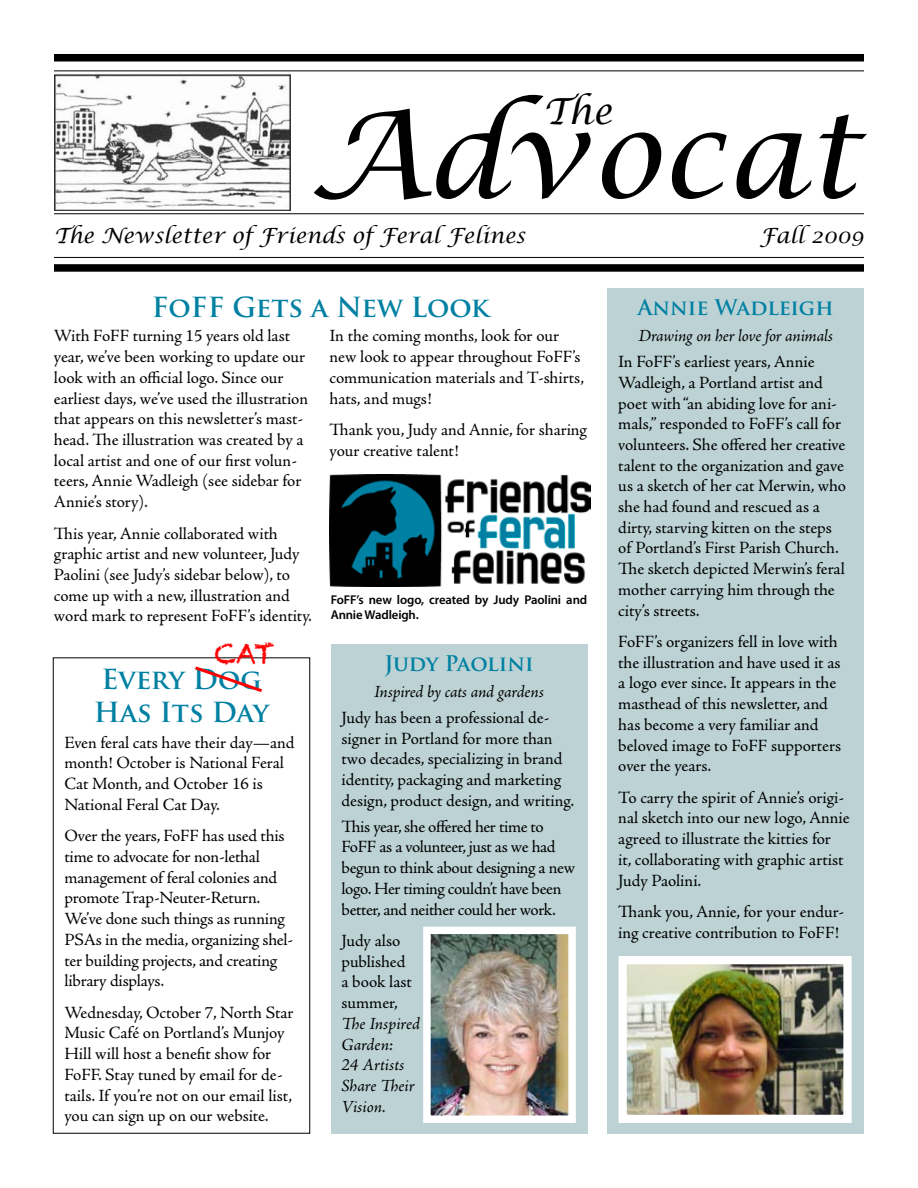
<style>
.page{position:relative;width:918px;height:1188px;background:#fff}
.page>*{position:absolute;margin:0;border:0;box-sizing:border-box;transform-origin:0 0}
.t1{font:italic 120px "Lucida Calligraphy";color:#000}
.t2{font:italic 36px "Lucida Calligraphy";color:#000}
.t3{font:700 27px/32.4px "Trajan Pro";color:#0080a2}
.t4{font:27px "Chalkduster";color:#f00}
.t5{font:italic 21px "Lucida Calligraphy";color:#000}
.t6{font:700 21px "Trajan Pro";color:#0080a2}
.t7{font:17.25px/20.7px "Adobe Jenson Pro";letter-spacing:-.005em;color:#000}
.t8{font:17.25px/20.7px "Adobe Jenson Pro";letter-spacing:-.025em;color:#000}
.t9{font:italic 17.25px/20.7px "Adobe Jenson Pro";letter-spacing:-.01em;color:#000}
.t10{font:600 12.75px/15.3px "Myriad Pro";letter-spacing:-.01em;color:#000}
</style>
<div class="page">
<div style="left:54px;top:54px;width:810px;height:8px;background:#000"></div>
<div style="left:54px;top:264px;width:810px;height:8px;background:#000"></div>
<hr style="left:54px;top:257px;width:810px;height:1px;background:#000">
<hr style="left:54px;top:70px;width:810px;height:1px;background:#000">
<hr style="left:54px;top:213px;width:810px;height:1px;background:#000">
<img style="left:54px;top:72px;width:237px;height:139px">
<div style="left:608px;top:288px;width:256px;height:846px;background:#bcd2d4"></div>
<img style="left:628px;top:965px;width:215px;height:149px">
<div style="left:619px;top:956px;width:233px;height:167px;border:8px solid #fff"></div>
<div style="left:331px;top:644px;width:256px;height:490px;background:#bcd2d4"></div>
<img style="left:432px;top:936px;width:135px;height:178px">
<div style="left:423px;top:927px;width:153px;height:196px;border:8px solid #fff"></div>
<svg style="left:195px;top:666px;width:67px;height:26px"></svg>
<img style="left:329px;top:475px;width:262px;height:112px">
<h2 class="t2" style="left:543px;top:90px;width:71px">The</h2>
<h1 class="t1" style="left:308px;top:83px;width:554px">Advocat</h1>
<p class="t5" style="left:760px;top:222px;width:106px">Fall 2009</p>
<p class="t5" style="left:54px;top:222px;width:473px">The Newsletter of Friends of Feral Felines</p>
<h3 class="t3" style="left:152px;top:292px;width:339px">FoFF Gets a New Look</h3>
<p class="t7" style="left:54px;top:326px;width:256px">With FoFF turning 15 years old last year, we’ve been working to update our look with an official logo. Since our earliest days, we’ve used the illustration that appears on this newsletter’s mast&shy;head. The illustration was created by a local artist and one of our first volun&shy;teers, Annie Wadleigh (see sidebar for Annie’s story).</p>
<p class="t7" style="left:54px;top:523px;width:260px">This year, Annie collaborated with graphic artist and new volunteer, Judy Paolini (see Judy’s sidebar below), to come up with a new, illustration and word mark to represent FoFF’s identity.</p>
<h3 class="t4" style="left:214px;top:638px;width:62px">CAT</h3>
<h3 class="t3" style="left:94px;top:664px;width:177px">Every Dog<br>Has Its Day</h3>
<p class="t7" style="left:64px;top:732px;width:232px">Even feral cats have their day—and month! October is National Feral<br>Cat Month, and October 16 is<br>National Feral Cat Day.</p>
<p class="t7" style="left:64px;top:826px;width:230px">Over the years, FoFF has used this time to advocate for non-lethal management of feral colonies and promote Trap-Neuter-Return.<br>We’ve done such things as running<br>PSAs in the media, organizing shel&shy;ter building projects, and creating library displays.</p>
<p class="t7" style="left:64px;top:1002px;width:231px">Wednesday, October 7, North Star<br>Music Café on Portland’s Munjoy<br>Hill will host a benefit show for<br>FoFF. Stay tuned by email for de&shy;tails. If you’re not on our email list, you can sign up on our website.</p>
<p class="t7" style="left:330px;top:326px;width:256px">In the coming months, look for our new look to appear throughout FoFF’s communication materials and T-shirts, hats, and mugs!</p>
<p class="t7" style="left:330px;top:420px;width:259px">Thank you, Judy and Annie, for sharing your creative talent!</p>
<p class="t10" style="left:331px;top:592px;width:258px">FoFF’s new logo, created by Judy Paolini and<br>Annie Wadleigh.</p>
<p class="t6" style="left:385px;top:650px;width:151px">Judy Paolini</p>
<p class="t9" style="left:374px;top:682px;width:171px">Inspired by cats and gardens</p>
<p class="t7" style="left:342px;top:707px;width:234px">Judy has been a professional de&shy;signer in Portland for more than two decades, specializing in brand identity, packaging and marketing design, product design, and writing.</p>
<p class="t8" style="left:342px;top:816px;width:235px">This year, she offered her time to FoFF as a volunteer, just as we had begun to think about designing a new logo. Her timing couldn’t have been better, and neither could her work.</p>
<p class="t7" style="left:342px;top:931px;width:72px">Judy also published a book last summer,</p>
<p class="t9" style="left:342px;top:1014px;width:80px">The Inspired<br>Garden:<br>24 Artists<br>Share Their<br>Vision.</p>
<p class="t6" style="left:638px;top:294px;width:197px">Annie Wadleigh</p>
<p class="t9" style="left:638px;top:326px;width:196px">Drawing on her love for animals</p>
<p class="t7" style="left:618px;top:352px;width:229px">In FoFF’s earliest years, Annie<br>Wadleigh, a Portland artist and poet with “an abiding love for ani&shy;mals,” responded to FoFF’s call for volunteers. She offered her creative talent to the organization and gave us a sketch of her cat Merwin, who she had found and rescued as a dirty, starving kitten on the steps of Portland’s First Parish Church.<br>The sketch depicted Merwin’s feral mother carrying him through the city’s streets.</p>
<p class="t7" style="left:618px;top:632px;width:224px">FoFF’s organizers fell in love with the illustration and have used it as a logo ever since. It appears in the masthead of this newsletter, and has become a very familiar and beloved image to FoFF supporters over the years.</p>
<p class="t7" style="left:618px;top:787px;width:233px">To carry the spirit of Annie’s origi&shy;nal sketch into our new logo, Annie agreed to illustrate the kitties for<br>it, collaborating with graphic artist<br>Judy Paolini.</p>
<p class="t7" style="left:618px;top:902px;width:227px">Thank you, Annie, for your endur&shy;ing creative contribution to FoFF!</p>
</div>
